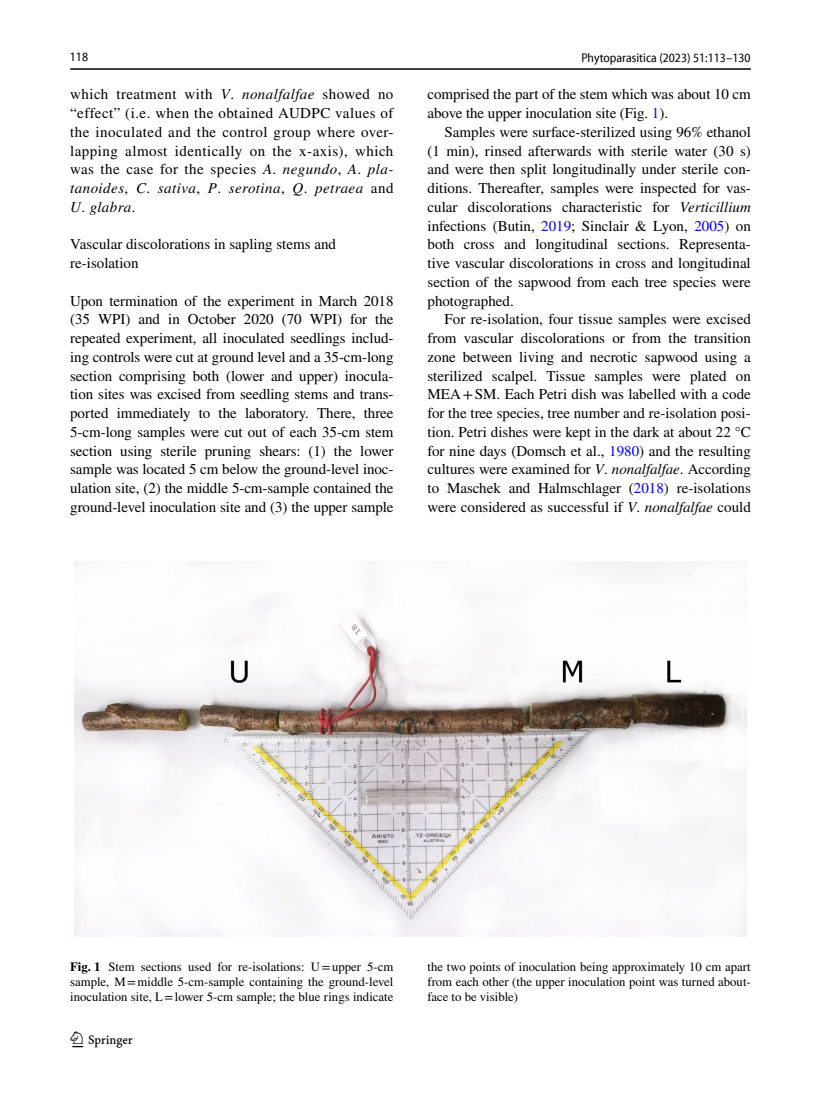
<style>
.page{position:relative;width:821px;height:1106px;background:#fff}
.page>*{position:absolute;margin:0;border:0;box-sizing:border-box;transform-origin:0 0}
.t1{font:22.5px "Springnew Regular 2";color:#000}
.t2{font:15px/18.8px "STIX";color:#000;text-align:justify}
.t3{font:12.75px/15px "STIX";color:#000;text-align:justify}
.t4{font:semi-condensed 12.75px "Myriad Pro Unic";color:#000}
.t5{font:12.75px "Myriad Pro Unic Semi Condensed 2";color:#000}
.s1{font-style:italic}
.s2{color:#00f}
.s3{font-weight:700}
</style>
<div class="page">
<hr style="left:70px;top:68px;width:680px;height:2px;background:#000">
<img style="left:74px;top:562px;width:672px;height:374px">
<p class="t5" style="left:70px;top:52px;width:20px">118</p>
<p class="t2" style="left:70px;top:86px;width:325px">which treatment with <span class="s1">V</span>. <span class="s1">nonalfalfae</span> showed no “effect” (i.e. when the obtained AUDPC values of the inoculated and the control group where over&shy;lapping almost identically on the x-axis), which was the case for the species <span class="s1">A</span>. <span class="s1">negundo</span>, <span class="s1">A</span>. <span class="s1">pla&shy;tanoides</span>, <span class="s1">C</span>. <span class="s1">sativa</span>, <span class="s1">P</span>. <span class="s1">serotina</span>, <span class="s1">Q</span>. <span class="s1">petraea</span> and <span class="s1">U</span>. <span class="s1">glabra</span>.</p>
<p class="t2" style="left:70px;top:236px;width:267px">Vascular discolorations in sapling stems and re‑isolation</p>
<p class="t2" style="left:70px;top:292px;width:325px">Upon termination of the experiment in March 2018 (35 WPI) and in October 2020 (70 WPI) for the repeated experiment, all inoculated seedlings includ&shy;ing controls were cut at ground level and a 35-cm-long section comprising both (lower and upper) inocula&shy;tion sites was excised from seedling stems and trans&shy;ported immediately to the laboratory. There, three 5-cm-long samples were cut out of each 35-cm stem section using sterile pruning shears: (1) the lower sample was located 5 cm below the ground-level inoc&shy;ulation site, (2) the middle 5-cm-sample contained the ground-level inoculation site and (3) the upper sample</p>
<p class="t4" style="left:581px;top:53px;width:171px">Phytoparasitica (2023) 51:113–130</p>
<p class="t2" style="left:427px;top:86px;width:325px">comprised the part of the stem which was about 10 cm above the upper inoculation site (Fig. <span class="s2">1</span>).</p>
<p class="t2" style="left:427px;top:123px;width:325px;text-indent:17px">Samples were surface-sterilized using 96% ethanol (1 min), rinsed afterwards with sterile water (30 s) and were then split longitudinally under sterile con&shy;ditions. Thereafter, samples were inspected for vas&shy;cular discolorations characteristic for <span class="s1">Verticillium </span>infections (Butin, <span class="s2">2019</span>; Sinclair &amp; Lyon, <span class="s2">2005</span>) on both cross and longitudinal sections. Representa&shy;tive vascular discolorations in cross and longitudinal section of the sapwood from each tree species were photographed.</p>
<p class="t2" style="left:427px;top:311px;width:325px;text-indent:17px">For re-isolation, four tissue samples were excised from vascular discolorations or from the transition zone between living and necrotic sapwood using a sterilized scalpel. Tissue samples were plated on MEA+SM. Each Petri dish was labelled with a code for the tree species, tree number and re-isolation posi&shy;tion. Petri dishes were kept in the dark at about 22 °C for nine days (Domsch et al., <span class="s2">1980</span>) and the resulting cultures were examined for <span class="s1">V</span>. <span class="s1">nonalfalfae</span>. According to Maschek and Halmschlager (<span class="s2">2018</span>) re-isolations were considered as successful if <span class="s1">V</span>. <span class="s1">nonalfalfae</span> could</p>
<p class="t3" style="left:70px;top:960px;width:325px"><span class="s3">Fig. 1</span> Stem sections used for re-isolations: U=upper 5-cm sample, M=middle 5-cm-sample containing the ground-level inoculation site, L=lower 5-cm sample; the blue rings indicate</p>
<p class="t3" style="left:427px;top:960px;width:325px">the two points of inoculation being approximately 10 cm apart from each other (the upper inoculation point was turned about&shy;face to be visible)</p>
<h1 class="t1" style="left:72px;top:1031px;width:62px">1 3</h1>
</div>
